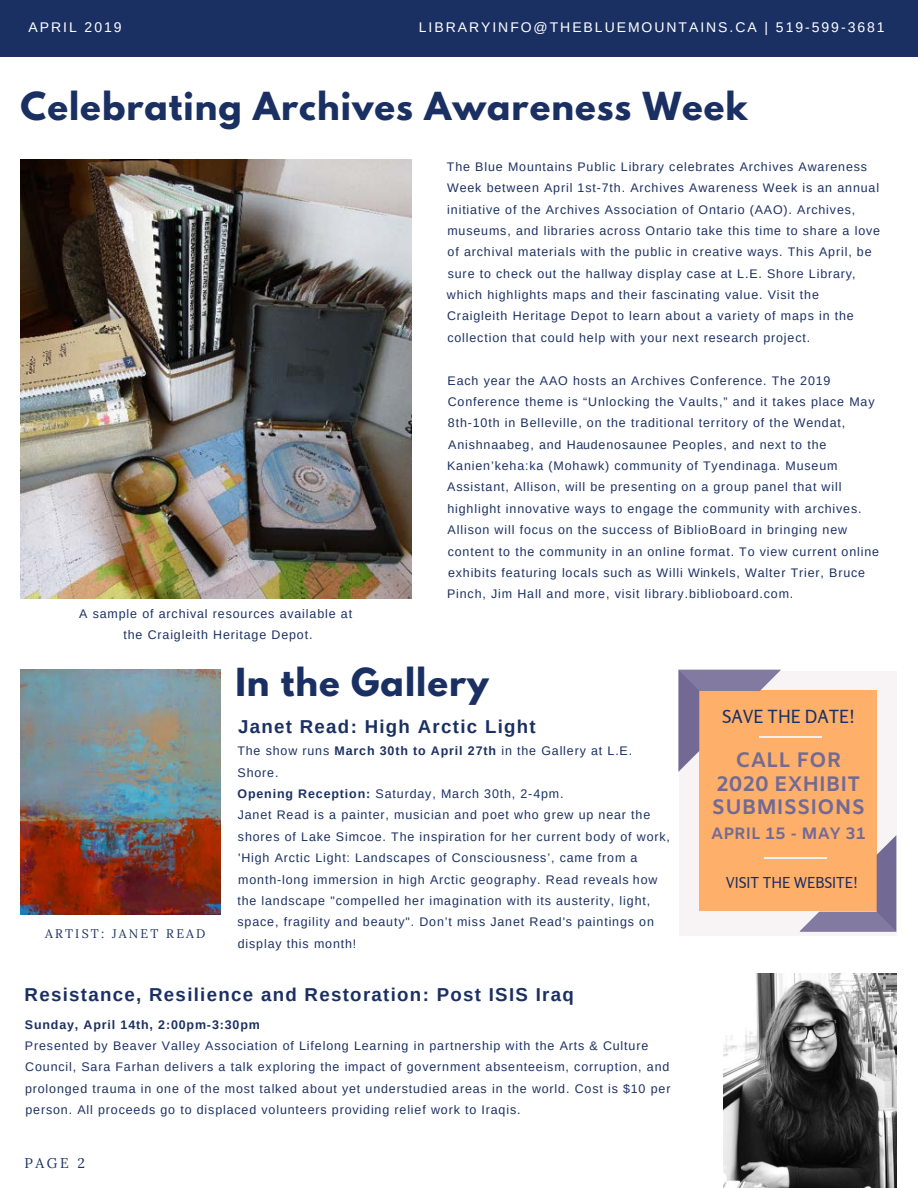
<style>
.page{position:relative;width:918px;height:1188px;background:#fff}
.page>*{position:absolute;margin:0;border:0;box-sizing:border-box;transform-origin:0 0}
.t1{font:700 34.2px "League Spartan";letter-spacing:.03em;color:#1b3062}
.t2{font:700 21px/23.5px "Amiko";color:#726a95;text-align:center}
.t3{font:700 18.6px "Arimo";letter-spacing:.07em;color:#1b3062}
.t4{font:18px "Rosario";color:#1b3062}
.t5{font:700 16.5px "Amiko";color:#726a95}
.t6{font:15px "Rosario";color:#1b3062}
.t7{font:13.95px "Arimo";letter-spacing:.14em;color:#fff}
.t8{font:13.95px "Lora";color:#1b3062}
.t9{font:12.45px/21.3px "Arimo";letter-spacing:.07em;color:#1b3062}
.t10{font:700 12.45px "Arimo";letter-spacing:.07em;color:#1b3062}
.t11{font:12.45px "Lora";letter-spacing:.18em;color:#1b3062}
.s1{font-weight:700}
</style>
<div class="page">
<div style="left:0;top:0;width:918px;height:56px;background:#1b3062"></div>
<div style="left:679px;top:671px;width:217px;height:264px;background:#f8f3f5"></div>
<img style="left:21px;top:669px;width:200px;height:246px">
<img style="left:723px;top:974px;width:173px;height:214px">
<img style="left:21px;top:160px;width:390px;height:439px">
<div style="left:700px;top:691px;width:177px;height:220px;background:#feb06a"></div>
<hr style="left:759px;top:737px;width:63px;height:1px;background:#eff0f2">
<hr style="left:764px;top:858px;width:63px;height:1px;background:#eff0f2">
<svg style="left:678px;top:669px;width:103px;height:103px"></svg>
<svg style="left:800px;top:835px;width:96px;height:97px"></svg>
<p class="t7" style="left:29px;top:20px;width:95px">APRIL 2019</p>
<p class="t7" style="left:419px;top:19px;width:467px">LIBRARYINFO@THEBLUEMOUNTAINS.CA | 519-599-3681</p>
<h1 class="t1" style="left:21px;top:89px;width:728px">Celebrating Archives Awareness Week</h1>
<p class="t9" style="left:79px;top:603px;width:274px;text-align:center">A sample of archival resources available at the Craigleith Heritage Depot.</p>
<p class="t9" style="left:447px;top:156px;width:435px">The Blue Mountains Public Library celebrates Archives Awareness Week between April 1st-7th. Archives Awareness Week is an annual initiative of the Archives Association of Ontario (AAO). Archives, museums, and libraries across Ontario take this time to share a love of archival materials with the public in creative ways. This April, be sure to check out the hallway display case at L.E. Shore Library, which highlights maps and their fascinating value. Visit the Craigleith Heritage Depot to learn about a variety of maps in the collection that could help with your next research project.</p>
<p class="t9" style="left:447px;top:370px;width:434px">Each year the AAO hosts an Archives Conference. The 2019<br>Conference theme is “Unlocking the Vaults,” and it takes place May 8th-10th in Belleville, on the traditional territory of the Wendat, Anishnaabeg, and Haudenosaunee Peoples, and next to the Kanien’keha:ka (Mohawk) community of Tyendinaga. Museum Assistant, Allison, will be presenting on a group panel that will highlight innovative ways to engage the community with archives.<br>Allison will focus on the success of BiblioBoard in bringing new content to the community in an online format. To view current online exhibits featuring locals such as Willi Winkels, Walter Trier, Bruce Pinch, Jim Hall and more, visit library.biblioboard.com.</p>
<p class="t11" style="left:45px;top:926px;width:162px">ARTIST: JANET READ</p>
<h1 class="t1" style="left:235px;top:665px;width:255px">In the Gallery</h1>
<h3 class="t3" style="left:238px;top:717px;width:299px">Janet Read: High Arctic Light</h3>
<p class="t9" style="left:237px;top:740px;width:434px">The show runs <span class="s1">March 30th to April 27th</span> in the Gallery at L.E.<br>Shore.<br><span class="s1">Opening Reception:</span> Saturday, March 30th, 2-4pm.<br>Janet Read is a painter, musician and poet who grew up near the shores of Lake Simcoe. The inspiration for her current body of work, 'High Arctic Light: Landscapes of Consciousness’, came from a month-long immersion in high Arctic geography. Read reveals how the landscape "compelled her imagination with its austerity, light, space, fragility and beauty". Don’t miss Janet Read's paintings on display this month!</p>
<h3 class="t3" style="left:25px;top:984px;width:551px">Resistance, Resilience and Restoration: Post ISIS Iraq</h3>
<p class="t10" style="left:25px;top:1017px;width:236px">Sunday, April 14th, 2:00pm-3:30pm</p>
<p class="t9" style="left:25px;top:1035px;width:647px">Presented by Beaver Valley Association of Lifelong Learning in partnership with the Arts &amp; Culture Council, Sara Farhan delivers a talk exploring the impact of government absenteeism, corruption, and prolonged trauma in one of the most talked about yet understudied areas in the world. Cost is $10 per person. All proceeds go to displaced volunteers providing relief work to Iraqis.</p>
<p class="t8" style="left:25px;top:1154px;width:62px">PAGE 2</p>
<h3 class="t4" style="left:722px;top:706px;width:134px">SAVE THE DATE!</h3>
<h2 class="t2" style="left:712px;top:750px;width:155px">CALL FOR<br>2020 EXHIBIT<br>SUBMISSIONS</h2>
<h3 class="t5" style="left:711px;top:824px;width:156px">APRIL 15 - MAY 31</h3>
<p class="t6" style="left:726px;top:873px;width:134px">VISIT THE WEBSITE!</p>
</div>
